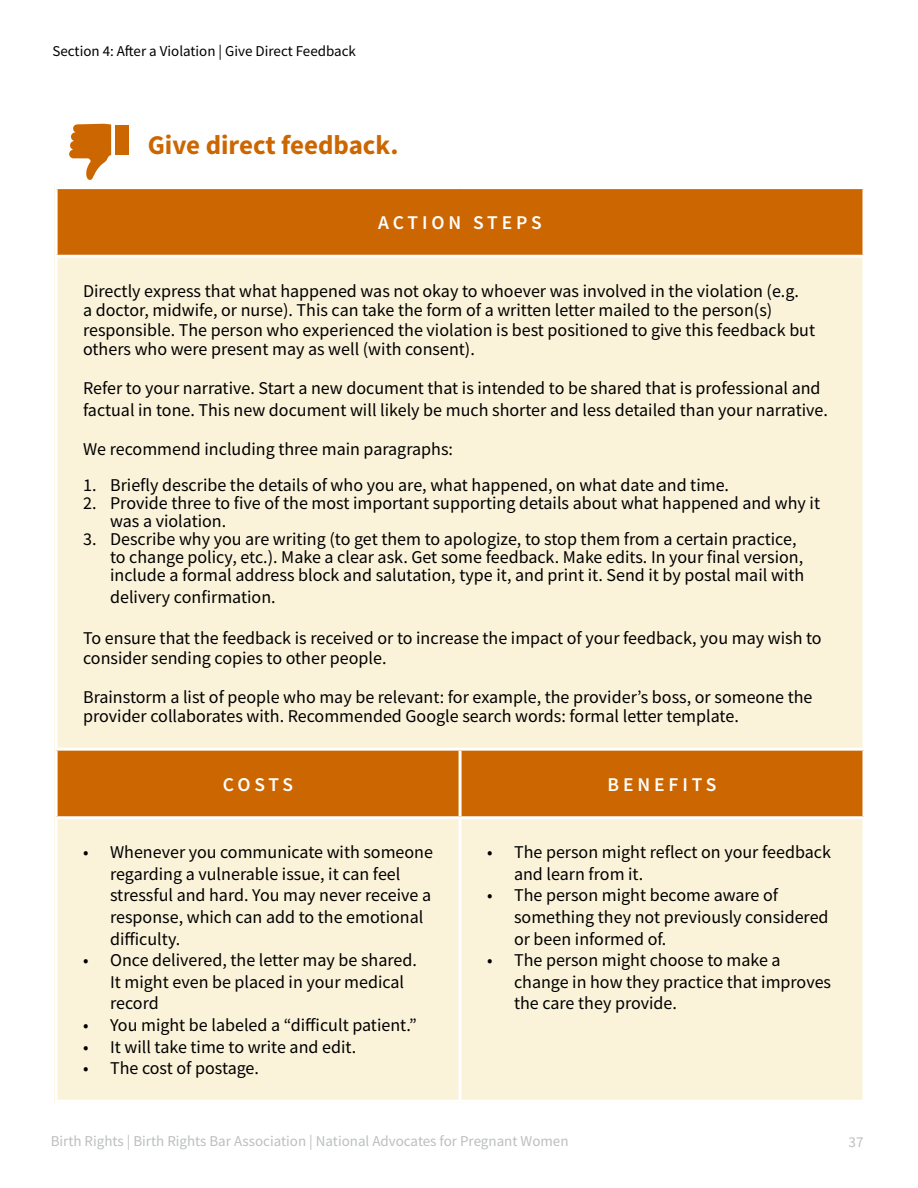
<style>
.page{position:relative;width:918px;height:1188px;background:#fff}
.page>*{position:absolute;margin:0;border:0;box-sizing:border-box;transform-origin:0 0}
.t1{font:700 27px "Source Sans Pro";color:#c60}
.t2{font:600 19.5px "Source Sans Pro";letter-spacing:.2em;color:#fff}
.t3{font:18px/21.6px "Source Sans Pro";color:#000}
.t4{font:15px "Source Sans Pro";color:#bcbec0}
.t5{font:15px "Source Sans Pro";color:#000}
</style>
<div class="page">
<div style="left:55px;top:186px;width:809px;height:917px;background:#faf2d9"></div>
<svg style="left:58px;top:189px;width:804px;height:627px"></svg>
<hr style="left:55px;top:186px;width:405px;height:3px;background:#fff">
<hr style="left:55px;top:189px;width:3px;height:66px;background:#fff">
<hr style="left:460px;top:186px;width:406px;height:3px;background:#fff">
<svg style="left:862px;top:189px;width:2px;height:66px"></svg>
<hr style="left:55px;top:255px;width:405px;height:3px;background:#fff">
<hr style="left:55px;top:258px;width:3px;height:490px;background:#fff">
<hr style="left:460px;top:255px;width:406px;height:3px;background:#fff">
<svg style="left:862px;top:258px;width:2px;height:490px"></svg>
<hr style="left:55px;top:748px;width:405px;height:3px;background:#fff">
<hr style="left:55px;top:751px;width:3px;height:65px;background:#fff">
<hr style="left:460px;top:748px;width:406px;height:3px;background:#fff">
<hr style="left:459px;top:751px;width:3px;height:65px;background:#fff">
<svg style="left:862px;top:751px;width:2px;height:65px"></svg>
<hr style="left:55px;top:816px;width:405px;height:3px;background:#fff">
<hr style="left:55px;top:819px;width:3px;height:281px;background:#fff">
<hr style="left:460px;top:816px;width:406px;height:3px;background:#fff">
<hr style="left:459px;top:819px;width:3px;height:281px;background:#fff">
<svg style="left:862px;top:819px;width:2px;height:281px"></svg>
<hr style="left:55px;top:1100px;width:405px;height:3px;background:#fff">
<hr style="left:460px;top:1100px;width:406px;height:3px;background:#fff">
<svg style="left:69px;top:124px;width:42px;height:56px"></svg>
<div style="left:115px;top:125px;width:14px;height:30px;background:#c60"></div>
<p class="t5" style="left:52px;top:42px;width:305px">Section 4: After a Violation | Give Direct Feedback</p>
<h1 class="t1" style="left:148px;top:127px;width:252px">Give direct feedback.</h1>
<p class="t2" style="left:378px;top:210px;width:165px">ACTION STEPS</p>
<p class="t3" style="left:83px;top:281px;width:734px;line-height:19.5px">Directly express that what happened was not okay to whoever was involved in the violation (e.g.<br>a doctor, midwife, or nurse). This can take the form of a written letter mailed to the person(s) responsible. The person who experienced the violation is best positioned to give this feedback but others who were present may as well (with consent).</p>
<p class="t3" style="left:83px;top:377px;width:746px">Refer to your narrative. Start a new document that is intended to be shared that is professional and factual in tone. This new document will likely be much shorter and less detailed than your narrative.</p>
<p class="t3" style="left:83px;top:439px;width:371px">We recommend including three main paragraphs:</p>
<p class="t3" style="left:83px;top:475px;width:648px">1. Briefly describe the details of who you are, what happened, on what date and time.</p>
<p class="t3" style="left:110px;top:494px;width:712px;line-height:18px;text-indent:-27px">2. Provide three to five of the most important supporting details about what happened and why it was a violation.</p>
<p class="t3" style="left:110px;top:530px;width:696px;line-height:18px;text-indent:-27px">3. Describe why you are writing (to get them to apologize, to stop them from a certain practice, to change policy, etc.). Make a clear ask. Get some feedback. Make edits. In your final version, include a formal address block and salutation, type it, and print it. Send it by postal mail with</p>
<p class="t3" style="left:110px;top:586px;width:167px">delivery confirmation.</p>
<p class="t3" style="left:83px;top:628px;width:740px;line-height:19.5px">To ensure that the feedback is received or to increase the impact of your feedback, you may wish to consider sending copies to other people.</p>
<p class="t3" style="left:83px;top:687px;width:731px;line-height:19.5px">Brainstorm a list of people who may be relevant: for example, the provider’s boss, or someone the provider collaborates with. Recommended Google search words: formal letter template.</p>
<p class="t2" style="left:223px;top:771px;width:72px">COSTS</p>
<p class="t2" style="left:608px;top:771px;width:110px">BENEFITS</p>
<p class="t3" style="left:110px;top:841px;width:324px;text-indent:-27px">• Whenever you communicate with someone regarding a vulnerable issue, it can feel stressful and hard. You may never receive a response, which can add to the emotional difficulty.</p>
<p class="t3" style="left:110px;top:949px;width:308px;text-indent:-27px">• Once delivered, the letter may be shared.<br>It might even be placed in your medical record</p>
<p class="t3" style="left:83px;top:1014px;width:335px">• You might be labeled a “difficult patient.”</p>
<p class="t3" style="left:83px;top:1036px;width:275px">• It will take time to write and edit.</p>
<p class="t3" style="left:83px;top:1057px;width:177px">• The cost of postage.</p>
<p class="t3" style="left:514px;top:841px;width:318px;text-indent:-27px">• The person might reflect on your feedback and learn from it.</p>
<p class="t3" style="left:514px;top:885px;width:316px;text-indent:-27px">• The person might become aware of something they not previously considered or been informed of.</p>
<p class="t3" style="left:514px;top:949px;width:319px;text-indent:-27px">• The person might choose to make a change in how they practice that improves the care they provide.</p>
<p class="t4" style="left:51px;top:1132px;width:519px">Birth Rights | Birth Rights Bar Association | National Advocates for Pregnant Women</p>
<p class="t4" style="left:849px;top:1133px;width:16px">37</p>
</div>
